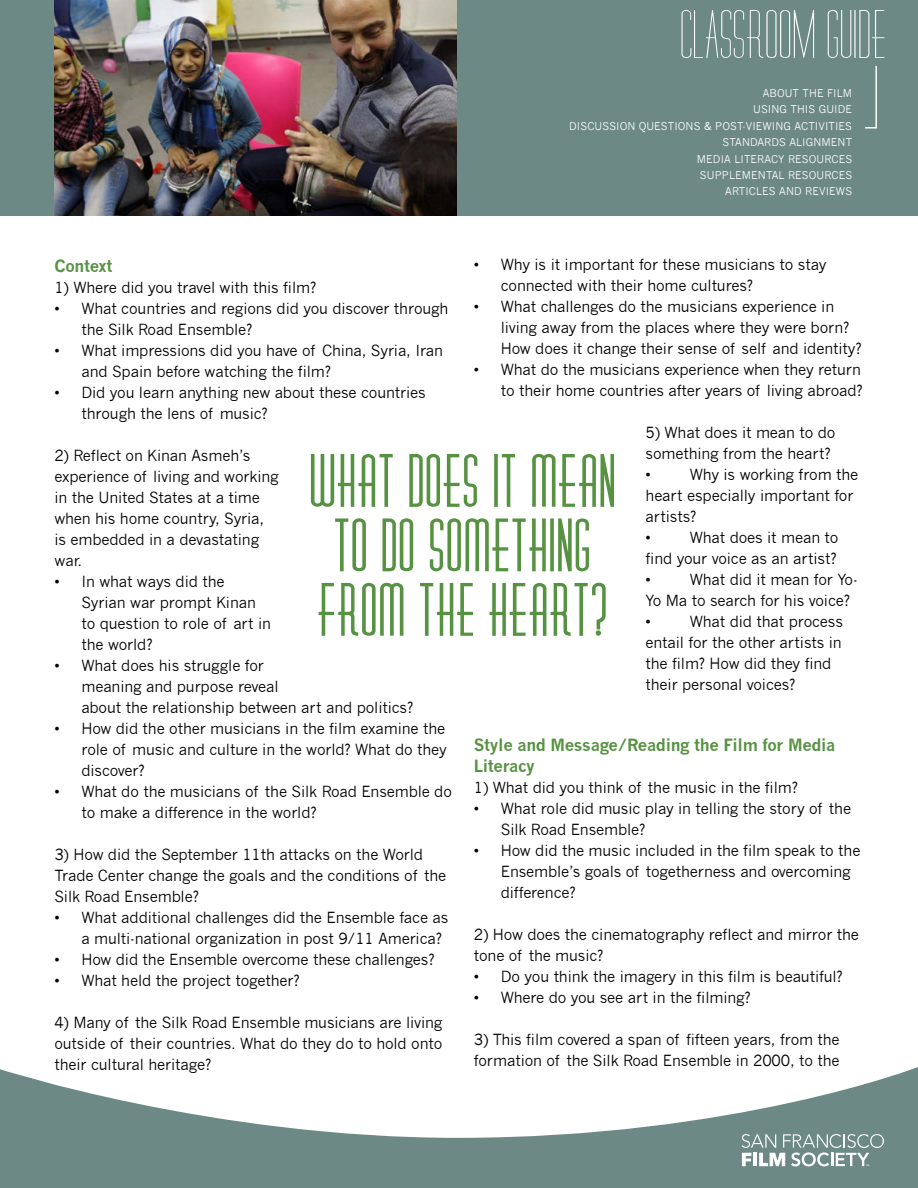
<style>
.page{position:relative;width:918px;height:1188px;background:#fff}
.page>*{position:absolute;margin:0;border:0;box-sizing:border-box;transform-origin:0 0}
.t1{font:66px/64.5px "Diner Fatt";letter-spacing:.035em;color:#579243}
.t2{font:700 16.5px/21px "News Gothic";letter-spacing:-.02em;color:#579243}
.t3{font:15px/21px "News Gothic";letter-spacing:-.01em;color:#000}
.t4{font:10.5px/16.5px "News Gothic";letter-spacing:.01em;color:#fff;text-align:right}
</style>
<div class="page">
<div style="left:0;top:0;width:918px;height:216px;background:#6c8985"></div>
<img style="left:54px;top:0;width:403px;height:216px">
<svg style="left:865px;top:65px;width:12px;height:64px"></svg>
<svg style="left:0;top:1067px;width:918px;height:121px;fill:#6c8985"></svg>
<svg style="left:682px;top:10px;width:202px;height:48px"></svg>
<svg style="left:742px;top:1134px;width:142px;height:32px"></svg>
<p class="t4" style="left:569px;top:85px;width:284px">ABOUT THE FILM<br>USING THIS GUIDE<br>DISCUSSION QUESTIONS &amp; POST-VIEWING ACTIVITIES<br>STANDARDS ALIGNMENT<br>MEDIA LITERACY RESOURCES<br>SUPPLEMENTAL RESOURCES<br>ARTICLES AND REVIEWS</p>
<p class="t2" style="left:54px;top:255px;width:60px">Context</p>
<p class="t3" style="left:54px;top:277px;width:263px">1) Where did you travel with this film?</p>
<p class="t3" style="left:81px;top:298px;width:369px;text-indent:-27px">• What countries and regions did you discover through the Silk Road Ensemble?</p>
<p class="t3" style="left:81px;top:340px;width:363px;text-indent:-27px">• What impressions did you have of China, Syria, Iran and Spain before watching the film?</p>
<p class="t3" style="left:81px;top:382px;width:346px;text-indent:-27px">• Did you learn anything new about these countries through the lens of music?</p>
<p class="t3" style="left:54px;top:445px;width:226px">2) Reflect on Kinan Asmeh’s experience of living and working in the United States at a time when his home country, Syria, is embedded in a devastating war.</p>
<p class="t3" style="left:81px;top:571px;width:191px;text-indent:-27px">• In what ways did the<br>Syrian war prompt Kinan to question to role of art in the world?</p>
<p class="t3" style="left:81px;top:655px;width:333px;text-indent:-27px">• What does his struggle for<br>meaning and purpose reveal<br>about the relationship between art and politics?</p>
<p class="t3" style="left:81px;top:718px;width:367px;text-align:justify;text-indent:-27px">• How did the other musicians in the film examine the role of music and culture in the world? What do they discover?</p>
<p class="t3" style="left:81px;top:781px;width:372px;text-indent:-27px">• What do the musicians of the Silk Road Ensemble do to make a difference in the world?</p>
<p class="t3" style="left:54px;top:844px;width:393px">3) How did the September 11th attacks on the World<br>Trade Center change the goals and the conditions of the<br>Silk Road Ensemble?</p>
<p class="t3" style="left:81px;top:907px;width:369px;text-indent:-27px">• What additional challenges did the Ensemble face as a multi-national organization in post 9/11 America?</p>
<p class="t3" style="left:54px;top:949px;width:382px">• How did the Ensemble overcome these challenges?</p>
<p class="t3" style="left:54px;top:970px;width:247px">• What held the project together?</p>
<p class="t3" style="left:54px;top:1012px;width:390px;text-align:justify">4) Many of the Silk Road Ensemble musicians are living outside of their countries. What do they do to hold onto their cultural heritage?</p>
<p class="t3" style="left:501px;top:254px;width:327px;text-indent:-27px">• Why is it important for these musicians to stay connected with their home cultures?</p>
<p class="t3" style="left:501px;top:296px;width:362px;text-indent:-27px">• What challenges do the musicians experience in living away from the places where they were born?<br>How does it change their sense of self and identity?</p>
<p class="t3" style="left:474px;top:359px;width:390px;text-align:right">• What do the musicians experience when they return to their home countries after years of living abroad?</p>
<p class="t3" style="left:646px;top:422px;width:191px">5) What does it mean to do something from the heart? •</p>
<h1 class="t1" style="left:310px;top:452px;width:307px">WHAT DOES IT MEAN<br>TO DO SOMETHING<br>FROM THE HEART?</h1>
<p class="t3" style="left:646px;top:464px;width:214px;text-indent:44px">Why is working from the heart especially important for artists?<br>•</p>
<p class="t3" style="left:646px;top:527px;width:195px;text-indent:44px">What does it mean to find your voice as an artist? •</p>
<p class="t3" style="left:646px;top:569px;width:214px;text-indent:44px">What did it mean for Yo-<br>Yo Ma to search for his voice? •</p>
<p class="t3" style="left:646px;top:611px;width:199px;text-indent:44px">What did that process entail for the other artists in the film? How did they find their personal voices?</p>
<p class="t2" style="left:474px;top:734px;width:363px">Style and Message/Reading the Film for Media<br>Literacy</p>
<p class="t3" style="left:474px;top:777px;width:326px">1) What did you think of the music in the film?</p>
<p class="t3" style="left:501px;top:798px;width:352px;text-indent:-27px">• What role did music play in telling the story of the<br>Silk Road Ensemble?</p>
<p class="t3" style="left:501px;top:840px;width:361px;text-indent:-27px">• How did the music included in the film speak to the<br>Ensemble’s goals of togetherness and overcoming difference?</p>
<p class="t3" style="left:474px;top:924px;width:387px">2) How does the cinematography reflect and mirror the tone of the music?</p>
<p class="t3" style="left:474px;top:966px;width:371px">• Do you think the imagery in this film is beautiful?</p>
<p class="t3" style="left:474px;top:987px;width:279px">• Where do you see art in the filming?</p>
<p class="t3" style="left:474px;top:1029px;width:367px">3) This film covered a span of fifteen years, from the formation of the Silk Road Ensemble in 2000, to the</p>
</div>
